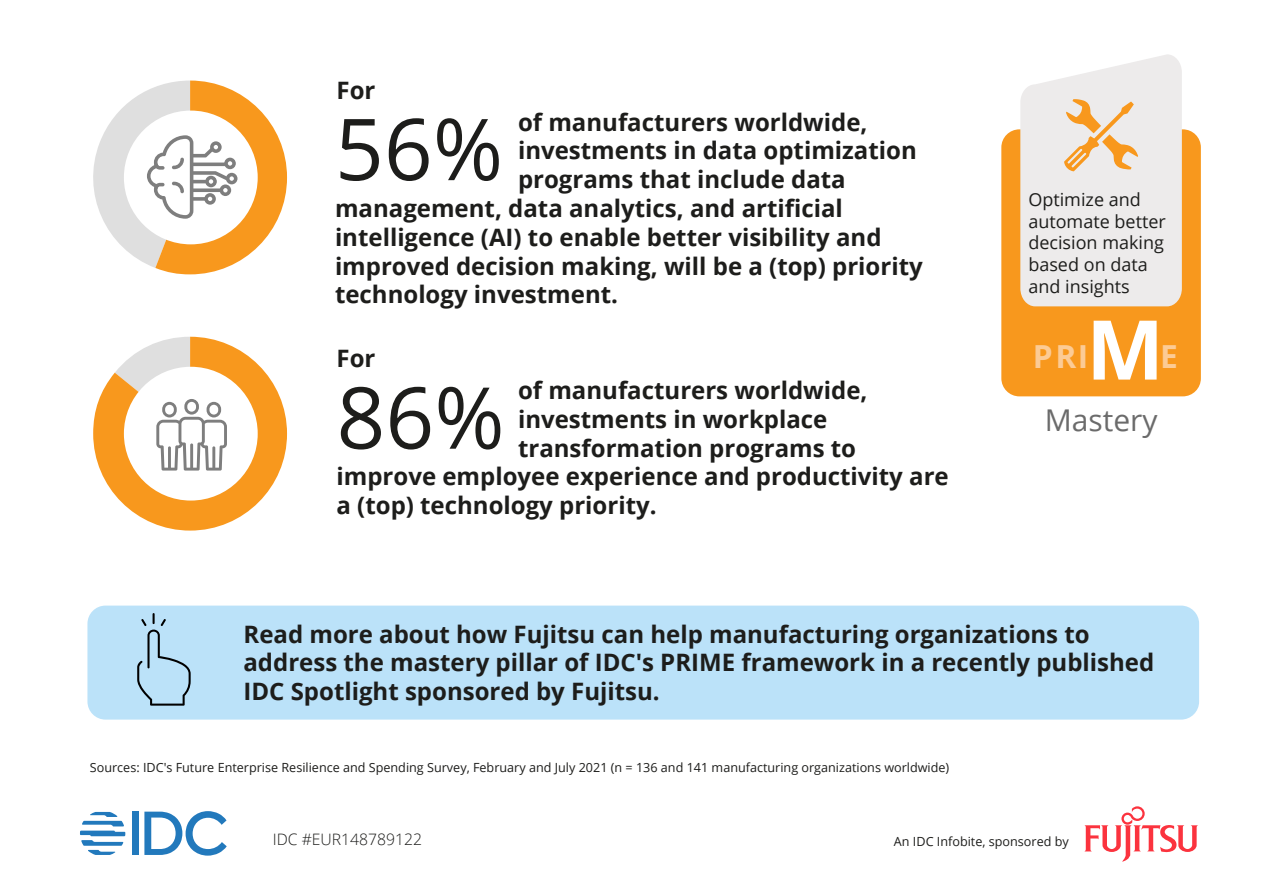
<style>
.page{position:relative;width:1263px;height:893px;background:#fff}
.page>*{position:absolute;margin:0;border:0;box-sizing:border-box;transform-origin:0 0}
.t1{font:85.5px "Open Sans";color:#1d1d1b}
.t2{font:700 82.5px "Open Sans";color:#fff}
.t3{font:700 31.8px "Open Sans";color:#fccb95}
.t4{font:30px "Open Sans";color:#6b6b6b}
.t5{font:700 24px/28.8px "Open Sans";color:#1d1d1b}
.t6{font:18px/21.6px "Open Sans";color:#1d1d1b}
.t7{font:300 15.75px "Open Sans";color:#1d1d1b}
.t8{font:12.6px "Open Sans";color:#1d1d1b}
</style>
<div class="page">
<div style="left:87px;top:606px;width:1112px;height:114px;background:#bbe2f9;border-radius:18px"></div>
<svg style="left:1084px;top:806px;width:114px;height:56px"></svg>
<div style="left:132px;top:812px;width:7px;height:43px;background:#2279bc"></div>
<svg style="left:144px;top:811px;width:83px;height:45px"></svg>
<svg style="left:80px;top:812px;width:45px;height:43px"></svg>
<svg style="left:137px;top:613px;width:54px;height:93px"></svg>
<div style="left:1001px;top:129px;width:200px;height:267px;background:#f8981d;border-radius:18px"></div>
<svg style="left:1020px;top:54px;width:162px;height:252px;background:#eee8e3"></svg>
<svg style="left:93px;top:81px;width:194px;height:193px"></svg>
<svg style="left:93px;top:337px;width:194px;height:194px"></svg>
<p class="t5" style="left:336px;top:75px;width:40px">For</p>
<h1 class="t1" style="left:335px;top:91px;width:170px">56%</h1>
<p class="t5" style="left:518px;top:107px;width:351px">of manufacturers worldwide,</p>
<p class="t5" style="left:518px;top:136px;width:400px">investments in data optimization</p>
<p class="t5" style="left:518px;top:164px;width:329px">programs that include data</p>
<p class="t5" style="left:335px;top:193px;width:509px">management, data analytics, and artificial</p>
<p class="t5" style="left:335px;top:222px;width:548px">intelligence (AI) to enable better visibility and</p>
<p class="t5" style="left:335px;top:251px;width:589px">improved decision making, will be a (top) priority</p>
<p class="t5" style="left:335px;top:280px;width:285px">technology investment.</p>
<p class="t5" style="left:336px;top:344px;width:40px">For</p>
<h1 class="t1" style="left:336px;top:359px;width:170px">86%</h1>
<p class="t5" style="left:518px;top:375px;width:351px">of manufacturers worldwide,</p>
<p class="t5" style="left:518px;top:404px;width:311px">investments in workplace</p>
<p class="t5" style="left:518px;top:433px;width:340px">transformation programs to</p>
<p class="t5" style="left:336px;top:462px;width:614px">improve employee experience and productivity are</p>
<p class="t5" style="left:336px;top:490px;width:322px">a (top) technology priority.</p>
<p class="t6" style="left:1028px;top:188px;width:139px">Optimize and automate better decision making based on data and insights</p>
<h2 class="t2" style="left:1086px;top:291px;width:79px">M</h2>
<h3 class="t3" style="left:1033px;top:334px;width:57px">PRI</h3>
<h3 class="t3" style="left:1160px;top:334px;width:19px">E</h3>
<p class="t4" style="left:1045px;top:399px;width:114px">Mastery</p>
<p class="t5" style="left:243px;top:619px;width:912px">Read more about how Fujitsu can help manufacturing organizations to address the mastery pillar of IDC's PRIME framework in a recently published<br>IDC Spotlight sponsored by Fujitsu.</p>
<p class="t8" style="left:90px;top:759px;width:861px">Sources: IDC's Future Enterprise Resilience and Spending Survey, February and July 2021 (n = 136 and 141 manufacturing organizations worldwide)</p>
<p class="t7" style="left:273px;top:828px;width:151px">IDC #EUR148789122</p>
<p class="t8" style="left:894px;top:832px;width:176px">An IDC Infobite, sponsored by</p>
</div>
